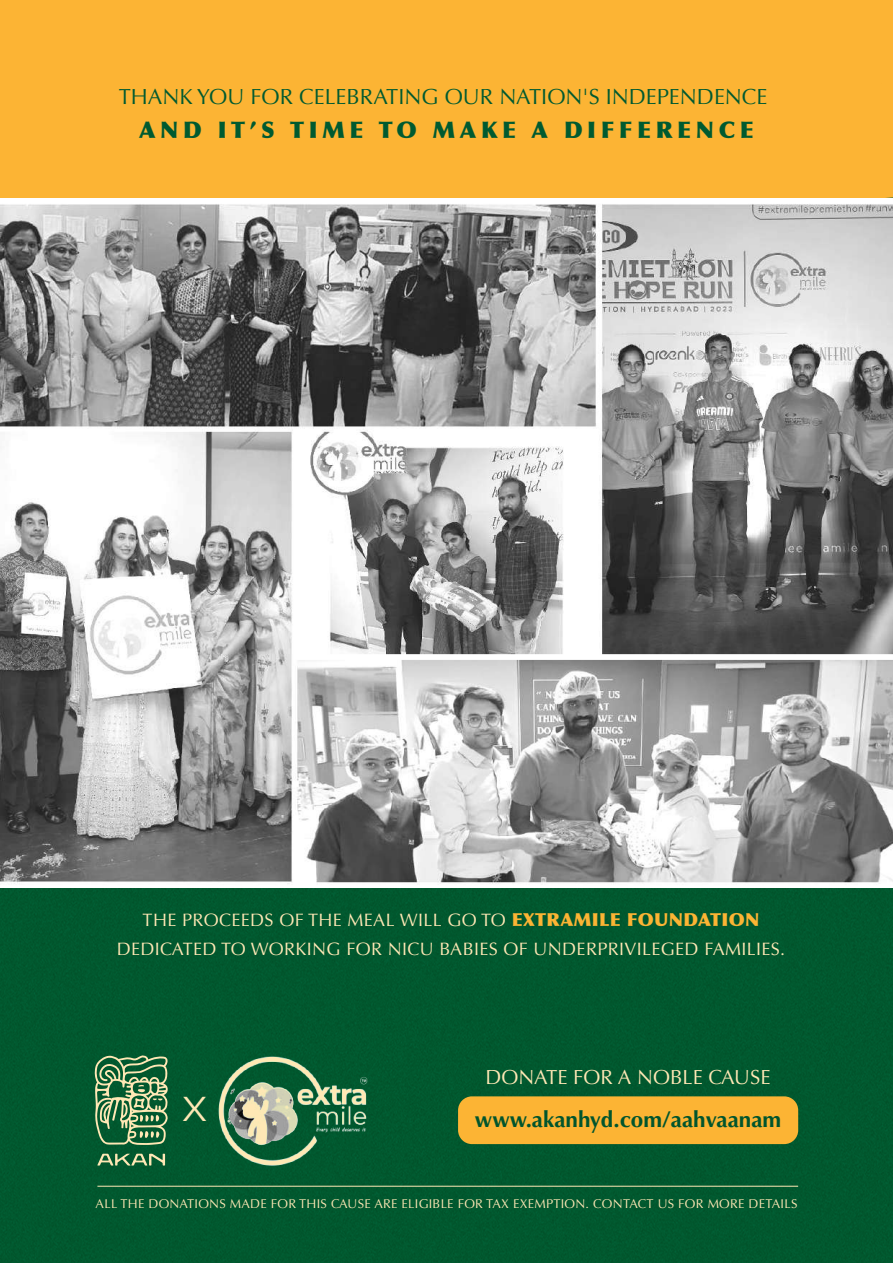
<style>
.page{position:relative;width:893px;height:1263px;background:#fff}
.page>*{position:absolute;margin:0;border:0;box-sizing:border-box;transform-origin:0 0}
.t1{font:36.9px "All Round Gothic";color:#ffe8b5;scale:1.07 1}
.t2{font:900 22.95px "Optima";letter-spacing:.2em;color:#005a30}
.t3{font:700 22.5px "Optima";color:#01552d}
.t4{font:21.9px "Optima";color:#005a30}
.t5{font:20.4px "Optima";color:#ffe8b5}
.t6{font:18px/28.5px "Optima";letter-spacing:.02em;color:#ffe8b5;text-align:center}
.t7{font:12.75px "Optima";letter-spacing:.02em;color:#ffe8b5}
.s1{font-weight:900;color:#fcb434}
</style>
<div class="page">
<div style="left:0;top:888px;width:893px;height:375px;background:#01582e"></div>
<div style="left:0;top:0;width:893px;height:198px;background:#fcb434"></div>
<img style="left:0;top:204px;width:893px;height:680px">
<svg style="left:95px;top:1055px;width:73px;height:90px;background:#5a8a5d"></svg>
<svg style="left:97px;top:1154px;width:68px;height:11px"></svg>
<svg style="left:214px;top:1036px;width:165px;height:133px;background:#37764f"></svg>
<div style="left:458px;top:1096px;width:340px;height:48px;background:#fcb434;border-radius:14px"></div>
<hr style="left:97px;top:1186px;width:701px;height:1px;background:#ffe8b5">
<p class="t4" style="left:119px;top:84px;width:650px">THANK YOU FOR CELEBRATING OUR NATION'S INDEPENDENCE</p>
<p class="t2" style="left:139px;top:115px;width:616px">AND IT’S TIME TO MAKE A DIFFERENCE</p>
<p class="t6" style="left:117px;top:906px;width:670px">THE PROCEEDS OF THE MEAL WILL GO TO <span class="s1">EXTRAMILE FOUNDATION<br></span>DEDICATED TO WORKING FOR NICU BABIES OF UNDERPRIVILEGED FAMILIES.</p>
<h1 class="t1" style="left:182px;top:1087px;width:25px">X</h1>
<p class="t5" style="left:486px;top:1065px;width:286px">DONATE FOR A NOBLE CAUSE</p>
<p class="t3" style="left:475px;top:1106px;width:308px">www.akanhyd.com/aahvaanam</p>
<p class="t7" style="left:96px;top:1196px;width:703px">ALL THE DONATIONS MADE FOR THIS CAUSE ARE ELIGIBLE FOR TAX EXEMPTION. CONTACT US FOR MORE DETAILS</p>
</div>
